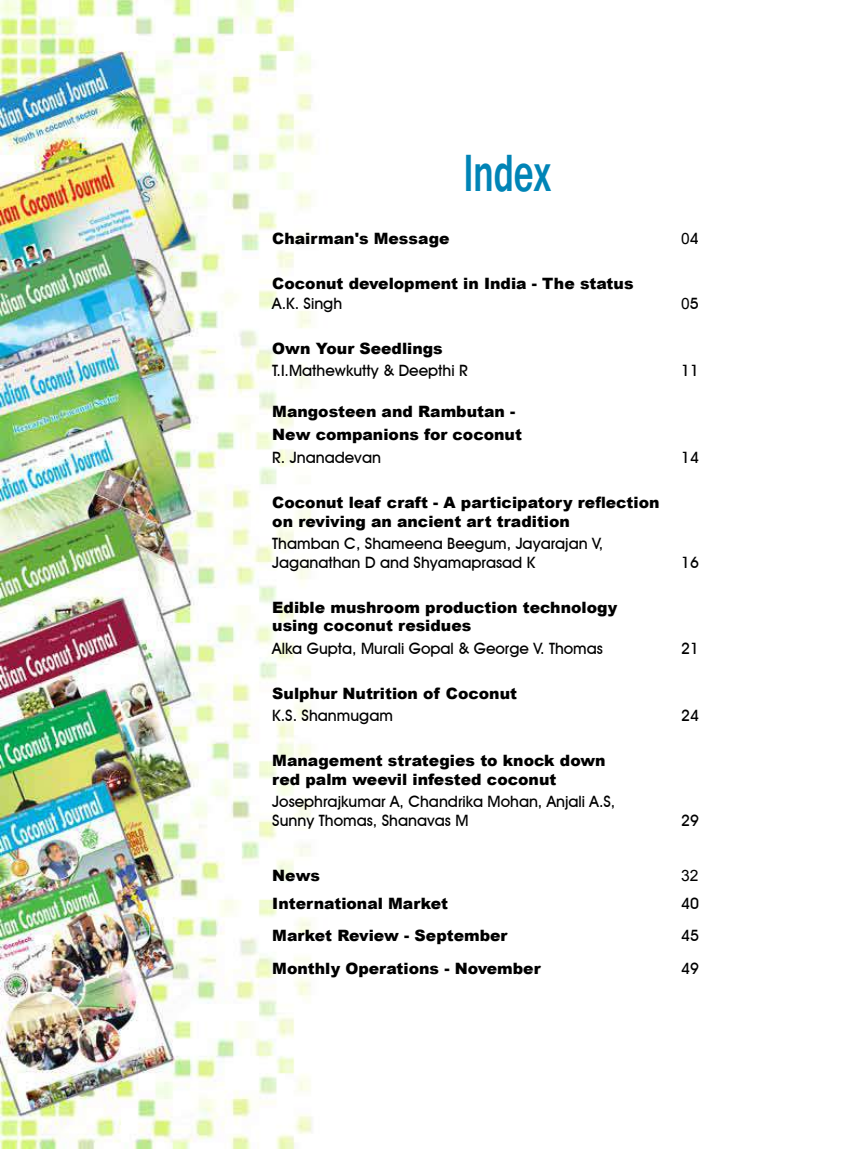
<style>
.page{position:relative;width:851px;height:1149px;background:#fff}
.page>*{position:absolute;margin:0;border:0;box-sizing:border-box;transform-origin:0 0}
.t1{font:700 55.2px "Gautami";color:#0084b6;scale:.67 1}
.t2{font:900 15.6px/18.5px "Arial";color:#000}
.t3{font:500 15.6px/18.5px "Avant Garde IT Cby BT";color:#000}
.t4{font:15.6px "Arial";color:#000}
.s1{font-family:"Avant Garde IT Cby BT";font-weight:500}
</style>
<div class="page">
<img style="left:0;top:0;width:314px;height:1148px">
<h1 class="t1" style="left:463px;top:140px;width:133px">Index</h1>
<p class="t2" style="left:272px;top:228px;width:179px">Chairman's Message</p>
<p class="t4" style="left:681px;top:228px;width:19px">0<span class="s1">4</span></p>
<p class="t2" style="left:272px;top:273px;width:362px">Coconut development in India - The status</p>
<p class="t3" style="left:272px;top:293px;width:71px">A.K. Singh</p>
<p class="t4" style="left:681px;top:293px;width:19px">0<span class="s1">5</span></p>
<p class="t2" style="left:272px;top:338px;width:172px">Own Your Seedlings</p>
<p class="t3" style="left:272px;top:361px;width:197px">T.I.Mathewkutty &amp; Deepthi R</p>
<p class="t3" style="left:681px;top:361px;width:19px">11</p>
<p class="t2" style="left:272px;top:399px;width:251px;line-height:22.5px">Mangosteen and Rambutan -<br>New companions for coconut</p>
<p class="t3" style="left:272px;top:448px;width:110px">R. Jnanadevan</p>
<p class="t3" style="left:681px;top:448px;width:19px">14</p>
<p class="t2" style="left:272px;top:493px;width:388px">Coconut leaf craft - A participatory reflection on reviving an ancient art tradition</p>
<p class="t3" style="left:272px;top:534px;width:332px">Thamban C, Shameena Beegum, Jayarajan V,<br>Jaganathan D and Shyamaprasad K</p>
<p class="t3" style="left:681px;top:552px;width:19px">16</p>
<p class="t2" style="left:272px;top:597px;width:346px">Edible mushroom production technology using coconut residues</p>
<p class="t3" style="left:272px;top:638px;width:332px">Alka Gupta, Murali Gopal &amp; George V. Thomas</p>
<p class="t3" style="left:681px;top:638px;width:19px">21</p>
<p class="t2" style="left:272px;top:683px;width:246px">Sulphur Nutrition of Coconut</p>
<p class="t3" style="left:272px;top:706px;width:122px">K.S. Shanmugam</p>
<p class="t3" style="left:681px;top:706px;width:19px">24</p>
<p class="t2" style="left:272px;top:750px;width:335px">Management strategies to knock down red palm weevil infested coconut</p>
<p class="t3" style="left:272px;top:792px;width:344px">Josephrajkumar A, Chandrika Mohan, Anjali A.S,<br>Sunny Thomas, Shanavas M</p>
<p class="t3" style="left:681px;top:810px;width:19px">29</p>
<p class="t2" style="left:272px;top:865px;width:49px">News</p>
<p class="t4" style="left:681px;top:864px;width:19px">32</p>
<p class="t2" style="left:272px;top:893px;width:177px">International Market</p>
<p class="t3" style="left:681px;top:893px;width:19px">40</p>
<p class="t2" style="left:272px;top:925px;width:237px">Market Review - September</p>
<p class="t3" style="left:681px;top:926px;width:19px">45</p>
<p class="t2" style="left:272px;top:958px;width:270px">Monthly Operations - November</p>
<p class="t3" style="left:681px;top:958px;width:19px">49</p>
</div>
